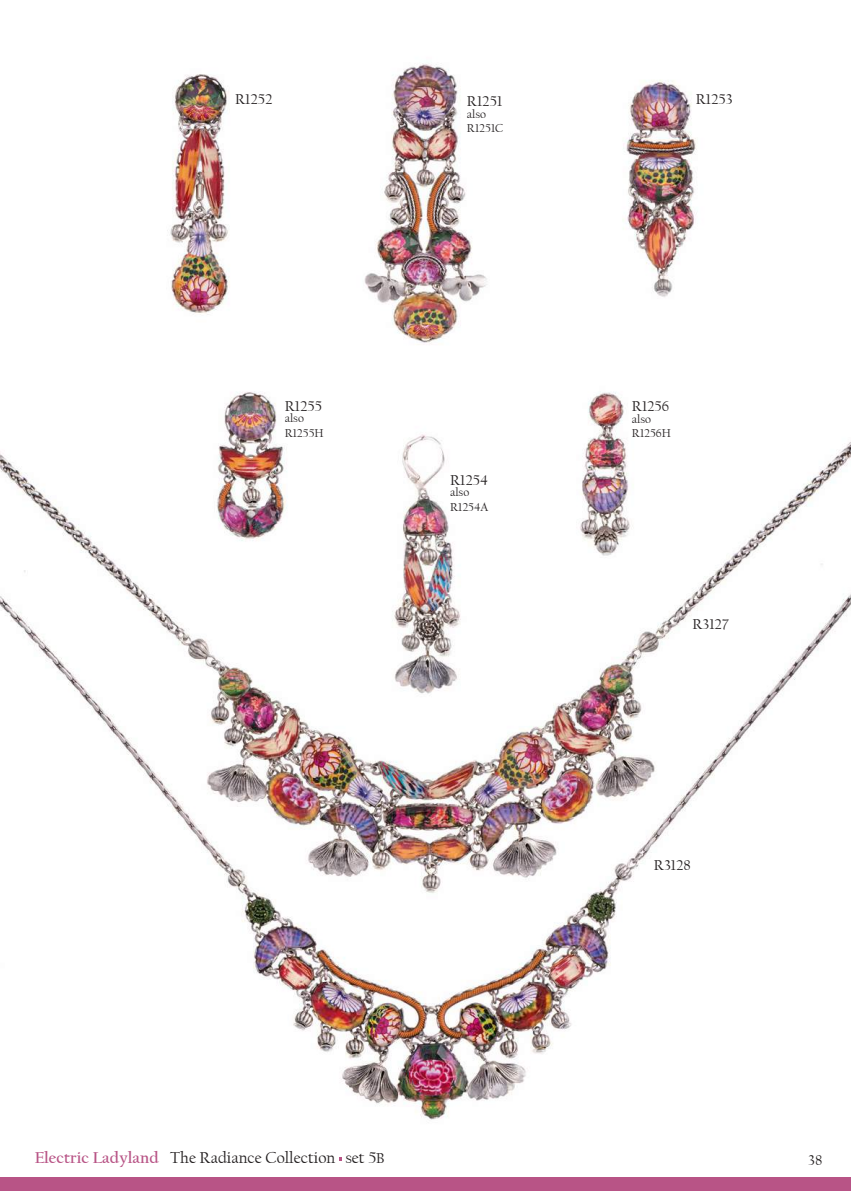
<style>
.page{position:relative;width:851px;height:1191px;background:#fff}
.page>*{position:absolute;margin:0;border:0;box-sizing:border-box;transform-origin:0 0}
.t1{font:16.5px "Californian FB";color:#231f20}
.t2{font:15px "Californian FB";color:#231f20}
.t3{font:12px/14.4px "Californian FB";color:#231f20}
.s1{font-weight:700;color:#b85486}
.s2{font-size:15px}
</style>
<div class="page">
<img style="left:0;top:64px;width:850px;height:1097px">
<div style="left:0;top:1177px;width:850px;height:14px;background:#b85486"></div>
<svg style="left:804px;top:1151px;width:21px;height:10px"></svg>
<p class="t2" style="left:235px;top:91px;width:39px">R1252</p>
<p class="t2" style="left:467px;top:93px;width:37px">R1251</p>
<p class="t2" style="left:695px;top:91px;width:38px">R1253</p>
<p class="t2" style="left:285px;top:398px;width:39px">R1255</p>
<p class="t3" style="left:285px;top:411px;width:40px">also<br>R1255H</p>
<p class="t3" style="left:467px;top:107px;width:38px">also<br>R1251C</p>
<p class="t2" style="left:450px;top:471px;width:39px">R1254</p>
<p class="t3" style="left:450px;top:485px;width:40px">also<br>R1254A</p>
<p class="t2" style="left:631px;top:398px;width:39px">R1256</p>
<p class="t3" style="left:631px;top:411px;width:41px">also<br>R1256H</p>
<p class="t2" style="left:692px;top:616px;width:38px">R3127</p>
<p class="t2" style="left:653px;top:857px;width:38px">R3128</p>
<p class="t1" style="left:35px;top:1148px;width:351px"><span class="s1">Electric Ladyland</span> The Radiance Collection set 5<span class="s2">B</span></p>
<p class="t2" style="left:808px;top:1152px;width:16px">38</p>
</div>
